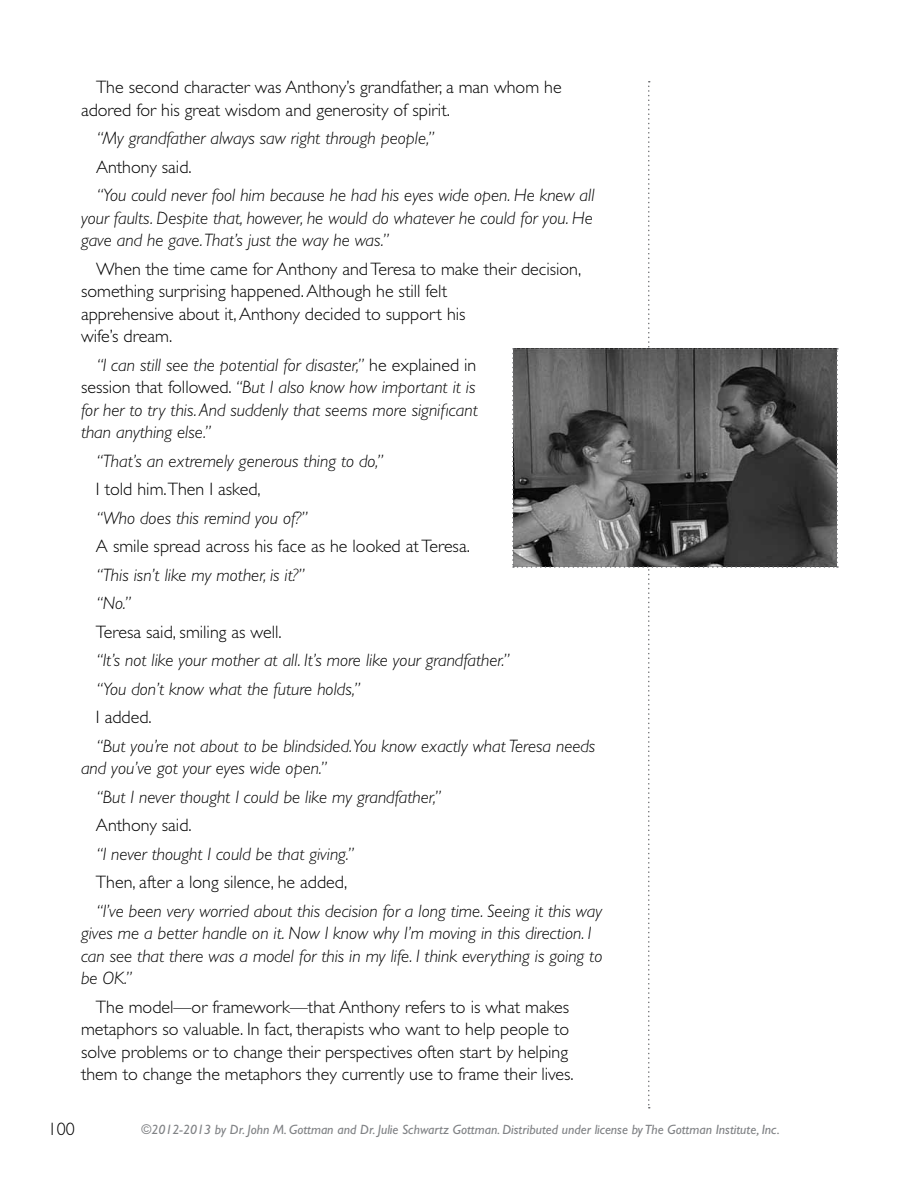
<style>
.page{position:relative;width:918px;height:1188px;background:#fff}
.page>*{position:absolute;margin:0;border:0;box-sizing:border-box;transform-origin:0 0}
.t1{font:italic 300 18px/22.5px "Gill Sans Std";color:#000}
.t2{font:300 18px/22.5px "Gill Sans Std";color:#000}
.t3{font:italic 13.5px "Gill Sans Std";color:#808285}
.s1{font-style:normal}
</style>
<div class="page">
<svg style="left:512px;top:81px;width:326px;height:1027px"></svg>
<p class="t2" style="left:81px;top:76px;width:482px;text-indent:15px">The second character was Anthony’s grandfather, a man whom he adored for his great wisdom and generosity of spirit.</p>
<p class="t1" style="left:96px;top:127px;width:340px">“My grandfather always saw right through people,”</p>
<p class="t2" style="left:96px;top:156px;width:97px">Anthony said.</p>
<p class="t1" style="left:81px;top:184px;width:515px;text-align:justify;text-indent:15px">“You could never fool him because he had his eyes wide open. He knew all your faults. Despite that, however, he would do whatever he could for you. He gave and he gave. That’s just the way he was.”</p>
<p class="t2" style="left:81px;top:258px;width:502px;text-indent:15px">When the time came for Anthony and Teresa to make their decision, something surprising happened. Although he still felt<br>apprehensive about it, Anthony decided to support his<br>wife’s dream.</p>
<p class="t1" style="left:81px;top:354px;width:398px;text-indent:15px">“I can still see the potential for disaster,” <span class="s1">he explained in session that followed.</span> “But I also know how important it is for her to try this. And suddenly that seems more significant than anything else.”</p>
<p class="t1" style="left:96px;top:450px;width:289px">“That’s an extremely generous thing to do,”</p>
<p class="t2" style="left:96px;top:478px;width:166px">I told him.Then I asked,</p>
<p class="t1" style="left:96px;top:507px;width:213px">“Who does this remind you of?”</p>
<p class="t2" style="left:96px;top:535px;width:375px">A smile spread across his face as he looked at Teresa.</p>
<p class="t1" style="left:96px;top:561px;width:210px;line-height:28.5px">“This isn’t like my mother, is it?” “No.”</p>
<p class="t2" style="left:96px;top:621px;width:187px">Teresa said, smiling as well.</p>
<p class="t1" style="left:96px;top:646px;width:415px;line-height:28.5px">“It’s not like your mother at all. It’s more like your grandfather.” “You don’t know what the future holds,”</p>
<p class="t2" style="left:96px;top:706px;width:57px">I added.</p>
<p class="t1" style="left:81px;top:735px;width:516px;text-indent:15px">“But you’re not about to be blindsided.You know exactly what Teresa needs and you’ve got your eyes wide open.”</p>
<p class="t1" style="left:96px;top:786px;width:347px">“But I never thought I could be like my grandfather,”</p>
<p class="t2" style="left:96px;top:814px;width:97px">Anthony said.</p>
<p class="t1" style="left:96px;top:843px;width:260px">“I never thought I could be that giving.”</p>
<p class="t2" style="left:96px;top:871px;width:253px">Then, after a long silence, he added,</p>
<p class="t1" style="left:81px;top:900px;width:523px;text-indent:15px">“I’ve been very worried about this decision for a long time. Seeing it this way gives me a better handle on it. Now I know why I’m moving in this direction. I can see that there was a model for this in my life. I think everything is going to be OK.”</p>
<p class="t2" style="left:81px;top:996px;width:494px;text-align:center">The model—or framework—that Anthony refers to is what makes metaphors so valuable. In fact, therapists who want to help people to solve problems or to change their perspectives often start by helping them to change the metaphors they currently use to frame their lives.</p>
<p class="t2" style="left:48px;top:1118px;width:28px">100</p>
<p class="t3" style="left:142px;top:1122px;width:640px">©2012-2013 by Dr. John M. Gottman and Dr. Julie Schwartz Gottman. Distributed under license by The Gottman Institute, Inc.</p>
</div>
